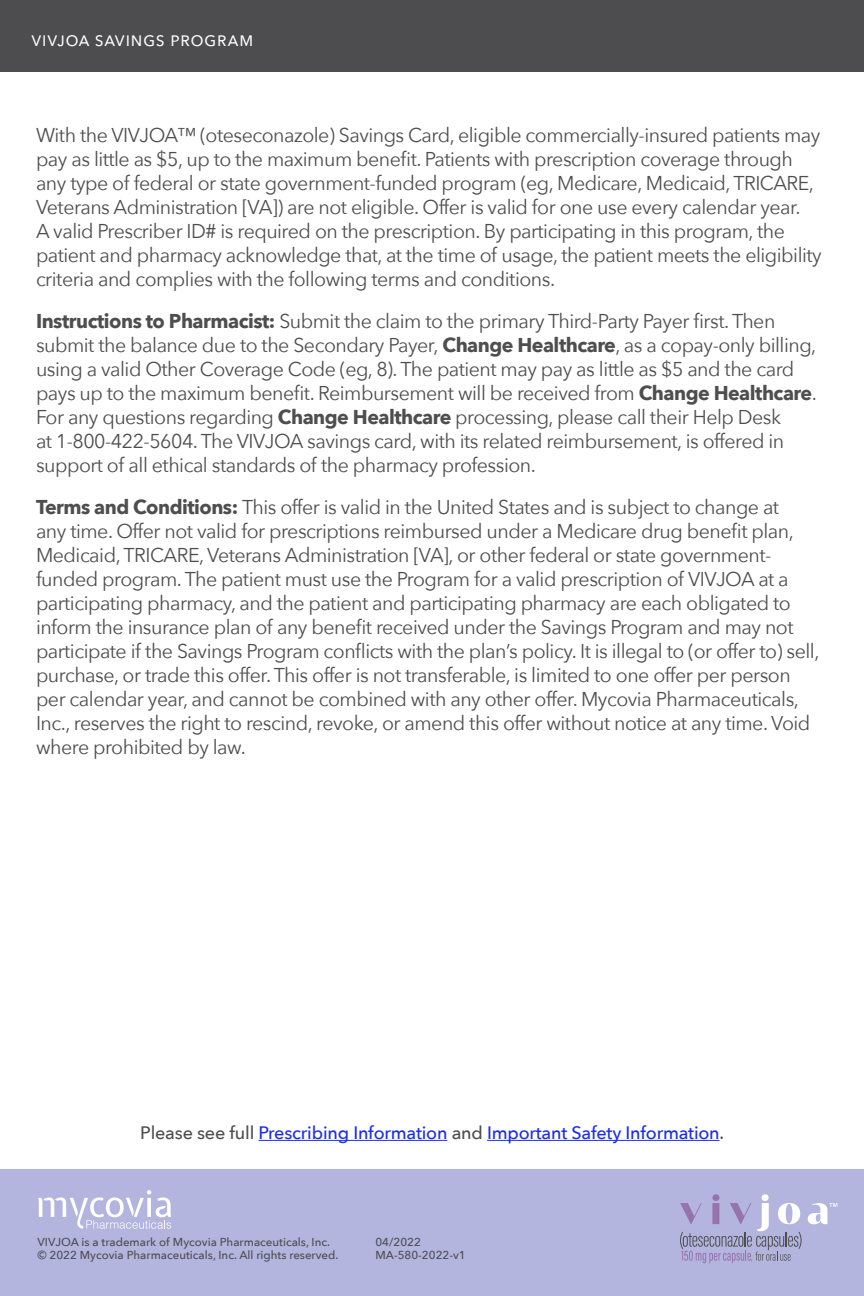
<style>
.page{position:relative;width:864px;height:1296px;background:#fff}
.page>*{position:absolute;margin:0;border:0;box-sizing:border-box;transform-origin:0 0}
.t1{font:20px/24px "Avenir Next";letter-spacing:-.025em;color:#4e4e4e}
.t2{font:20px "Avenir Next";letter-spacing:.02em;color:#fff}
.t3{font:500 18px "Avenir Next";letter-spacing:-.01em;color:#1b2deb}
.t4{font:500 11.6px/13px "Avenir Next";color:#4d4d4f}
.s1{font-weight:700}
.s2{color:#4e4e4e}
</style>
<div class="page">
<div style="left:0;top:1169px;width:864px;height:127px;background:#b4b5df"></div>
<svg style="left:808px;top:1203px;width:30px;height:21px"></svg>
<svg style="left:680px;top:1194px;width:122px;height:69px"></svg>
<svg style="left:38px;top:1190px;width:133px;height:39px"></svg>
<hr style="left:259px;top:1140px;width:188px;height:1px;background:#1b2deb">
<hr style="left:487px;top:1140px;width:233px;height:1px;background:#1b2deb">
<div style="left:0;top:0;width:864px;height:72px;background:#4d4d4f"></div>
<p class="t2" style="left:31px;top:22px;width:224px">VIVJOA SAVINGS Prog ram</p>
<p class="t1" style="left:36px;top:122px;width:787px">With the VIVJOA™ (oteseconazole) Savings Card, eligible commercially-insured patients may pay as little as $5, up to the maximum benefit. Patients with prescription coverage through any type of federal or state government-funded program (eg, Medicare, Medicaid, TRICARE, Veterans Administration [VA]) are not eligible. Offer is valid for one use every calendar year.<br>A valid Prescriber ID# is required on the prescription. By participating in this program, the patient and pharmacy acknowledge that, at the time of usage, the patient meets the eligibility criteria and complies with the following terms and conditions.</p>
<p class="t1" style="left:36px;top:308px;width:782px"><span class="s1">Instructions to Pharmacist:</span> Submit the claim to the primary Third-Party Payer first. Then submit the balance due to the Secondary Payer, <span class="s1">Change Healthcare</span>, as a copay-only billing, using a valid Other Coverage Code (eg, 8). The patient may pay as little as $5 and the card pays up to the maximum benefit. Reimbursement will be received from <span class="s1">Change Healthcare</span>.<br>For any questions regarding <span class="s1">Change Healthcare</span> processing, please call their Help Desk<br>at 1-800-422-5604. The VIVJOA savings card, with its related reimbursement, is offered in support of all ethical standards of the pharmacy profession.</p>
<p class="t1" style="left:36px;top:494px;width:785px"><span class="s1">Terms and Conditions:</span> This offer is valid in the United States and is subject to change at<br>any time. Offer not valid for prescriptions reimbursed under a Medicare drug benefit plan, Medicaid, TRICARE, Veterans Administration [VA], or other federal or state government&shy;funded program. The patient must use the Program for a valid prescription of VIVJOA at a participating pharmacy, and the patient and participating pharmacy are each obligated to inform the insurance plan of any benefit received under the Savings Program and may not participate if the Savings Program conflicts with the plan’s policy. It is illegal to (or offer to) sell, purchase, or trade this offer. This offer is not transferable, is limited to one offer per person per calendar year, and cannot be combined with any other offer. Mycovia Pharmaceuticals, Inc., reserves the right to rescind, revoke, or amend this offer without notice at any time. Void where prohibited by law.</p>
<p class="t3" style="left:140px;top:1117px;width:586px"><span class="s2">Please see full</span> Prescribing Information <span class="s2">and</span> Important Safety Information<span class="s2">.</span></p>
<p class="t4" style="left:37px;top:1235px;width:303px">VIVJOA is a trademark of Mycovia Pharmaceuticals, Inc. © 2022 Mycovia Pharmaceuticals, Inc. All rights reserved.</p>
<p class="t4" style="left:375px;top:1235px;width:92px">04/2022<br>MA-580-2022-v1</p>
</div>
